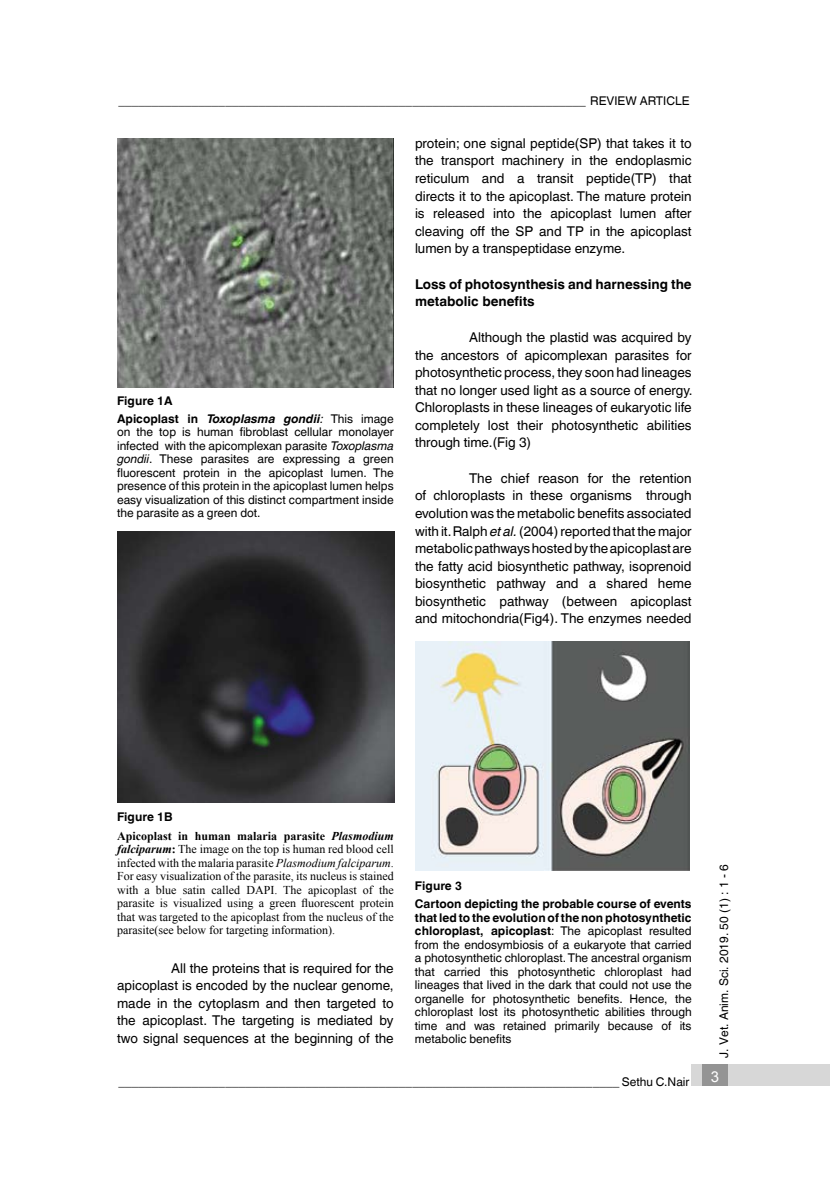
<style>
.page{position:relative;width:830px;height:1191px;background:#fff}
.page>*{position:absolute;margin:0;border:0;box-sizing:border-box;transform-origin:0 0}
.t1{font:15px "Arial";color:#fff}
.t2{font:13.5px/17.5px "Helvetica World";color:#000;text-align:justify}
.t3{font:700 13.5px/17.5px "Helvetica World";color:#000}
.t4{font:12px/13.5px "Helvetica World";color:#000;text-align:justify}
.t5{font:12px/13.5px "Times New Roman";color:#000;text-align:justify}
.t6{font:700 12px/18px "Helvetica World";color:#000}
.t7{font:12px "Helvetica";color:#000}
.s1{font-style:italic}
.s2{font-weight:400;font-style:italic}
.s3{font-weight:400}
.s4{font-weight:700}
.s5{font-weight:700;font-style:italic}
</style>
<div class="page">
<img style="left:117px;top:531px;width:277px;height:272px">
<img style="left:415px;top:641px;width:274px;height:229px">
<div style="left:691px;top:1064px;width:138px;height:21px;background:#d7d7d7"></div>
<div style="left:702px;top:1064px;width:25px;height:21px;background:#949494"></div>
<img style="left:117px;top:138px;width:276px;height:249px">
<p class="t4" style="left:118px;top:94px;width:572px">______________________________________________________________________ Review Article</p>
<p class="t6" style="left:117px;top:391px;width:278px">Figure 1A<br>Apicoplast in <span class="s1">Toxoplasma gondii</span><span class="s2">:</span> <span class="s3">This image</span></p>
<p class="t4" style="left:117px;top:425px;width:278px">on the top is human fibroblast cellular monolayer infected with the apicomplexan parasite <span class="s1">Toxoplasma gondii</span>. These parasites are expressing a green fluorescent protein in the apicoplast lumen. The presence of this protein in the apicoplast lumen helps easy visualization of this distinct compartment inside the parasite as a green dot.</p>
<p class="t2" style="left:415px;top:134px;width:278px">protein; one signal peptide(SP) that takes it to the transport machinery in the endoplasmic reticulum and a transit peptide(TP) that directs it to the apicoplast. The mature protein is released into the apicoplast lumen after cleaving off the SP and TP in the apicoplast lumen by a transpeptidase enzyme.</p>
<p class="t3" style="left:415px;top:275px;width:278px">Loss of photosynthesis and harnessing the metabolic benefits</p>
<p class="t2" style="left:415px;top:328px;width:279px;text-indent:54px">Although the plastid was acquired by the ancestors of apicomplexan parasites for photosynthetic process, they soon had lineages that no longer used light as a source of energy.<br>Chloroplasts in these lineages of eukaryotic life completely lost their photosynthetic abilities through time.(Fig 3)</p>
<p class="t2" style="left:415px;top:469px;width:33px">T</p>
<p class="t2" style="left:415px;top:469px;width:278px;text-indent:62px">he chief reason for the retention of chloroplasts in these organisms through evolution was the metabolic benefits associated with it. Ralph <span class="s1">et al.</span> (2004) reported that the major metabolic pathways hosted by the apicoplast are the fatty acid biosynthetic pathway, isoprenoid biosynthetic pathway and a shared heme biosynthetic pathway (between apicoplast and mitochondria(Fig4). The enzymes needed</p>
<p class="t6" style="left:117px;top:808px;width:57px">Figure 1B</p>
<p class="t5" style="left:117px;top:828px;width:278px"><span class="s4">Apicoplast in human malaria parasite</span> <span class="s5">Plasmodium falciparum</span><span class="s4">:</span> The image on the top is human red blood cell infected with the malaria parasite <span class="s1">Plasmodium falciparum</span>.<br>For easy visualization of the parasite, its nucleus is stained with a blue satin called DAPI. The apicoplast of the parasite is visualized using a green fluorescent protein that was targeted to the apicoplast from the nucleus of the parasite(see below for targeting information).</p>
<p class="t2" style="left:117px;top:959px;width:278px;text-indent:54px">All the proteins that is required for the apicoplast is encoded by the nuclear genome, made in the cytoplasm and then targeted to the apicoplast. The targeting is mediated by two signal sequences at the beginning of the</p>
<p class="t6" style="left:415px;top:877px;width:278px">Figure 3<br>Cartoon depicting the probable course of events</p>
<p class="t4" style="left:415px;top:911px;width:278px"><span class="s4">that led to the evolution of the non photosynthetic chloroplast, apicoplast</span>: The apicoplast resulted from the endosymbiosis of a eukaryote that carried a photosynthetic chloroplast. The ancestral organism that carried this photosynthetic chloroplast had lineages that lived in the dark that could not use the organelle for photosynthetic benefits. Hence, the chloroplast lost its photosynthetic abilities through time and was retained primarily because of its metabolic benefits</p>
<p class="t4" style="left:118px;top:1075px;width:572px">___________________________________________________________________________ Sethu C.Nair</p>
<p class="t7" style="left:716px;top:1057px;width:195px;rotate:-90deg">J. Vet. Anim. Sci. 2019. 50 (1) : 1 - 6</p>
<p class="t1" style="left:710px;top:1067px;width:10px">3</p>
</div>
